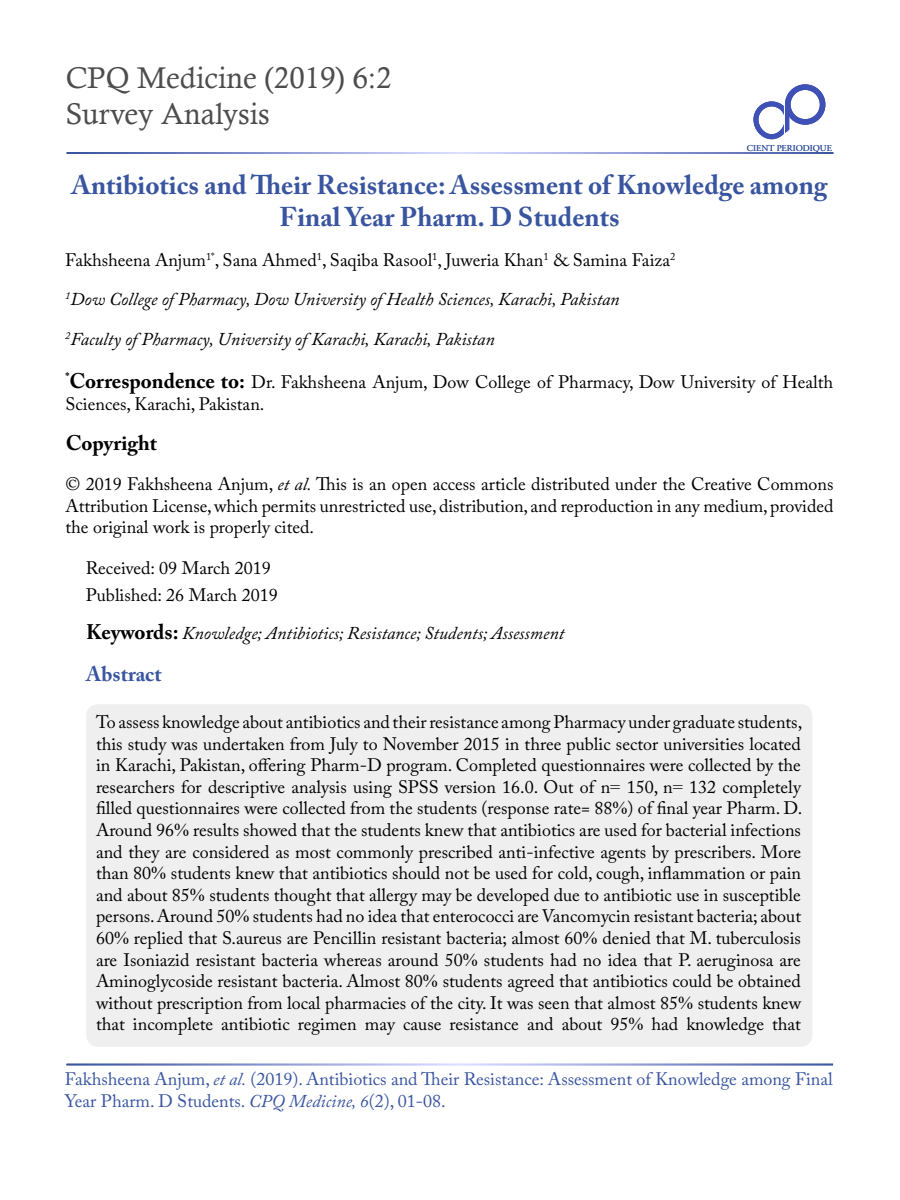
<style>
.page{position:relative;width:900px;height:1200px;background:#fff}
.page>*{position:absolute;margin:0;border:0;box-sizing:border-box;transform-origin:0 0}
.t1{font:30px/36px "Calisto";color:#4d4d4f}
.t2{font:700 27px/32.4px "Adobe Caslon Pro";color:#3955a0;text-align:center}
.t3{font:700 21px "Adobe Caslon Pro";color:#000}
.t4{font:700 21px "Adobe Caslon Pro";color:#3955a0}
.t5{font:18px/21.6px "Adobe Caslon Pro";color:#000}
.t6{font:italic 18px "Adobe Caslon Pro";color:#000}
.t7{font:18px/21.6px "Adobe Caslon Pro";color:#3955a0}
.t8{font:9px "Adobe Garamond Pro";color:#3955a0}
.s1{font-weight:700;font-size:21px}
.s2{font-style:italic}
.s3{font-weight:700;font-style:normal;font-size:21px}
.s4{font-family:"Times New Roman"}
</style>
<div class="page">
<div style="left:86px;top:704px;width:726px;height:343px;background:#efeff0;border-radius:12px"></div>
<div style="left:753px;top:101px;width:37px;height:38px;border:5px solid #3f51b5;border-radius:50%"></div>
<svg style="left:784px;top:106px;width:6px;height:23px"></svg>
<hr style="left:785px;top:105px;width:4px;height:29px;background:#3f51b5">
<svg style="left:783px;top:129px;width:7px;height:6px"></svg>
<div style="left:785px;top:84px;width:40px;height:41px;border:6px solid #3f51b5;border-radius:50%"></div>
<h1 class="t1" style="left:66px;top:59px;width:328px">CPQ Medicine (2019) 6:2<br>Survey Analysis</h1>
<p class="t8" style="left:747px;top:142px;width:86px">CIENT PERIODIQUE</p>
<h2 class="t2" style="left:71px;top:169px;width:758px">Antibiotics and Their Resistance: Assessment of Knowledge among<br>Final Year Pharm. D Students</h2>
<p class="t5" style="left:65px;top:249px;width:612px">Fakhsheena Anjum<sup>1*</sup>, Sana Ahmed<sup>1</sup>, Saqiba Rasool<sup>1</sup>, Juweria Khan<sup>1</sup> &amp; Samina Faiza<sup>2</sup></p>
<p class="t6" style="left:65px;top:288px;width:556px"><sup>1</sup>Dow College of Pharmacy, Dow University of Health Sciences, Karachi, Pakistan</p>
<p class="t6" style="left:65px;top:329px;width:431px"><sup>2</sup>Faculty of Pharmacy, University of Karachi, Karachi, Pakistan</p>
<p class="t5" style="left:65px;top:371px;width:769px"><sup>*</sup><span class="s1">Correspondence to:</span> Dr. Fakhsheena Anjum, Dow College of Pharmacy, Dow University of Health<br>Sciences, Karachi, Pakistan.</p>
<p class="t3" style="left:66px;top:430px;width:93px">Copyright</p>
<p class="t5" style="left:65px;top:473px;width:770px;text-align:justify">© 2019 Fakhsheena Anjum, <span class="s2">et al.</span> This is an open access article distributed under the Creative Commons Attribution License, which permits unrestricted use, distribution, and reproduction in any medium, provided the original work is properly cited.</p>
<p class="t5" style="left:86px;top:554px;width:194px;line-height:27px">Received: 09 March 2019<br>Published: 26 March 2019</p>
<p class="t6" style="left:86px;top:622px;width:480px"><span class="s3">Keywords:</span> Knowledge; Antibiotics; Resistance; Students; Assessment</p>
<p class="t4" style="left:86px;top:661px;width:77px">Abstract</p>
<p class="t5" style="left:96px;top:711px;width:708px;text-align:justify">To assess knowledge about antibiotics and their resistance among Pharmacy under graduate students, this study was undertaken from July to November 2015 in three public sector universities located in Karachi, Pakistan, offering Pharm-D program. Completed questionnaires were collected by the researchers for descriptive analysis using SPSS version 16.0. Out of n<span class="s4">=</span> 150, n<span class="s4">=</span> 132 completely filled questionnaires were collected from the students (response rate= 88<span class="s4">%</span>) of final year Pharm. D.<br>Around 96<span class="s4">%</span> results showed that the students knew that antibiotics are used for bacterial infections and they are considered as most commonly prescribed anti-infective agents by prescribers. More than 80<span class="s4">%</span> students knew that antibiotics should not be used for cold, cough, inflammation or pain and about 85<span class="s4">%</span> students thought that allergy may be developed due to antibiotic use in susceptible persons. Around 50<span class="s4">%</span> students had no idea that enterococci are Vancomycin resistant bacteria; about 60<span class="s4">%</span> replied that S.aureus are Pencillin resistant bacteria; almost 60<span class="s4">%</span> denied that M. tuberculosis are Isoniazid resistant bacteria whereas around 50<span class="s4">%</span> students had no idea that P. aeruginosa are Aminoglycoside resistant bacteria. Almost 80<span class="s4">%</span> students agreed that antibiotics could be obtained without prescription from local pharmacies of the city. It was seen that almost 85<span class="s4">%</span> students knew that incomplete antibiotic regimen may cause resistance and about 95<span class="s4">%</span> had knowledge that</p>
<p class="t7" style="left:65px;top:1068px;width:769px">Fakhsheena Anjum, <span class="s2">et al.</span> (2019). Antibiotics and Their Resistance: Assessment of Knowledge among Final<br>Year Pharm. D Students. <span class="s2">CPQ Medicine, 6</span>(2), 01-08.</p>
</div>
